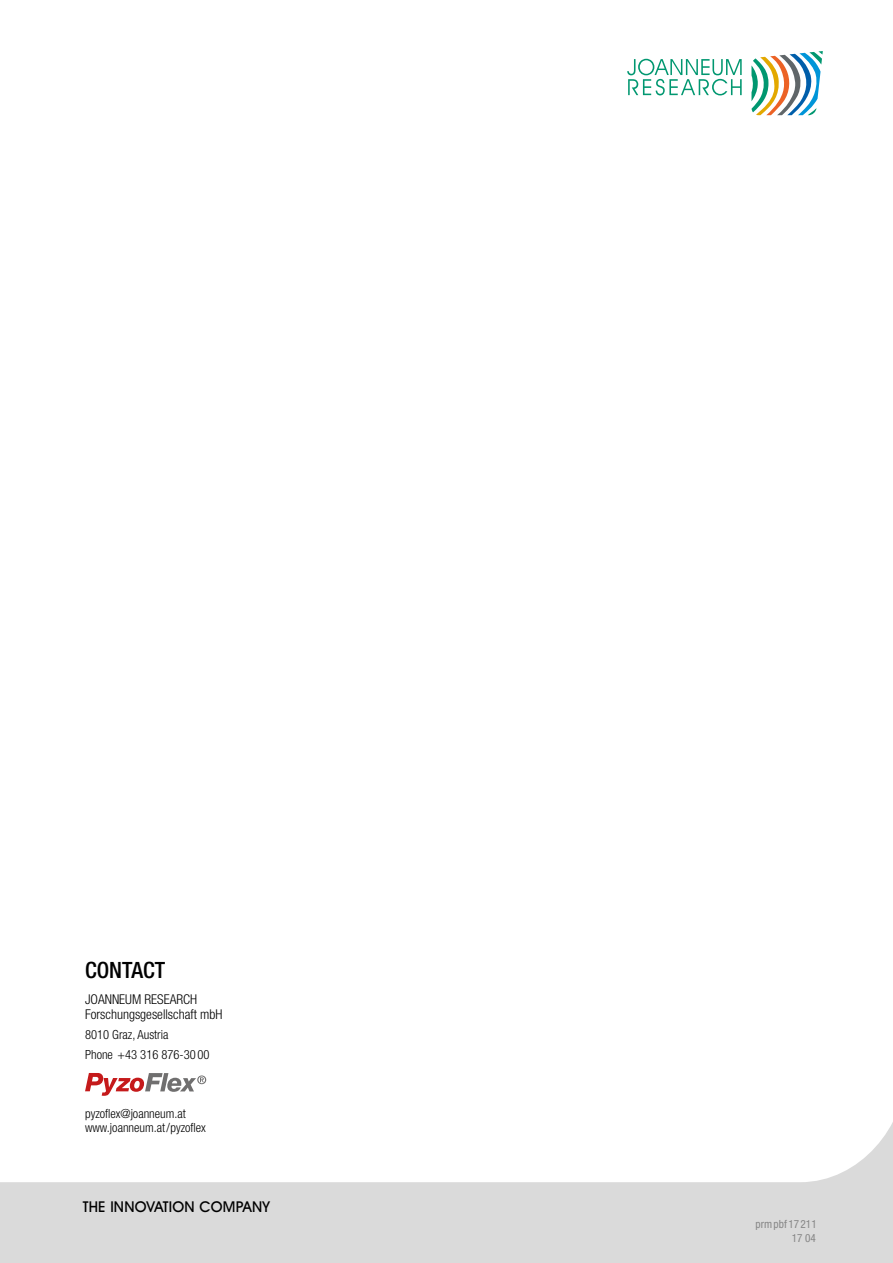
<style>
.page{position:relative;width:893px;height:1263px;background:#fff}
.page>*{position:absolute;margin:0;border:0;box-sizing:border-box;transform-origin:0 0}
.t1{font:500 condensed 22.5px "Helvetica Neue LT Pro";color:#000}
.t2{font:500 15px "Avant Garde IT Cby BT";letter-spacing:.015em;color:#000}
.t3{font:300 condensed 13.5px/15.3px "Helvetica Neue LT Pro";color:#000}
.t4{font:300 condensed 12.6px/20px "Helvetica Neue LT Pro";color:#000}
.t5{font:condensed 11.25px/13.5px "Helvetica Neue LT Pro";color:#878787;text-align:right}
</style>
<div class="page">
<svg style="left:627px;top:59px;width:115px;height:36px"></svg>
<svg style="left:751px;top:51px;width:72px;height:64px"></svg>
<svg style="left:0;top:1073px;width:893px;height:190px"></svg>
<h1 class="t1" style="left:85px;top:957px;width:82px">CONTACT</h1>
<p class="t3" style="left:85px;top:991px;width:139px">JOANNEUM RESEARCH<br>Forschungsgesellschaft mbH</p>
<p class="t4" style="left:85px;top:1024px;width:126px">8010 Graz, Austria<br>Phone +43 316 876-30 00</p>
<p class="t4" style="left:85px;top:1107px;width:122px;line-height:13.5px">pyzoflex@joanneum.at www.joanneum.at /pyzoflex</p>
<p class="t2" style="left:83px;top:1197px;width:189px">THE INNOVATION COMPANY</p>
<p class="t5" style="left:755px;top:1217px;width:63px">prmpbf 17 211<br>17 04</p>
</div>
